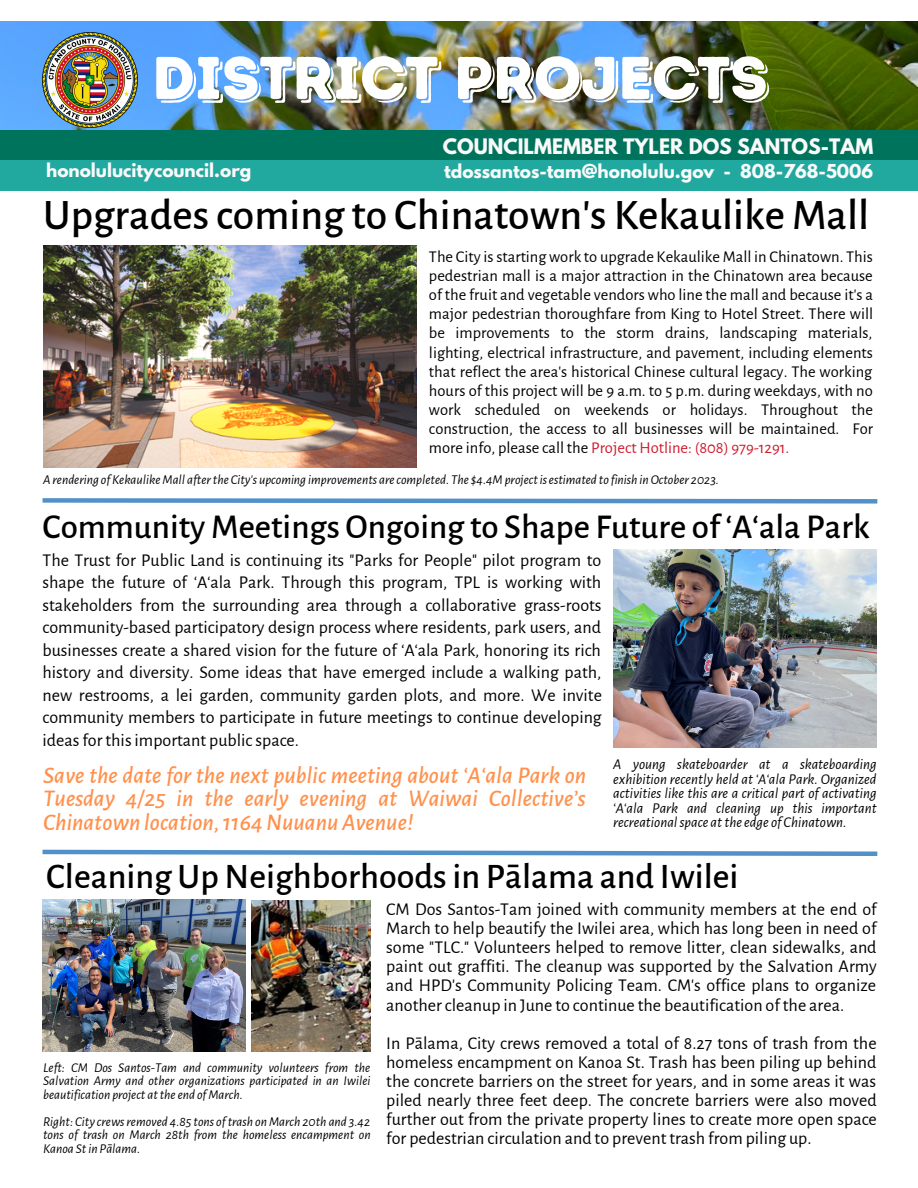
<style>
.page{position:relative;width:918px;height:1188px;background:#fff}
.page>*{position:absolute;margin:0;border:0;box-sizing:border-box;transform-origin:0 0}
.t1{font:60px "Intro Rust Base Shade";letter-spacing:-.01em;color:#fff}
.t2{font:500 43.65px "Alegreya Sans";color:#000}
.t3{font:500 36px "Alegreya Sans";color:#000}
.t4{font:500 34.95px "Alegreya Sans";color:#000}
.t5{font:italic 500 24px/23.7px "Alegreya Sans";color:#ff914d;text-align:justify}
.t6{font:700 18.9px "League Spartan";color:#f9f9f9}
.t7{font:18px/19.2px "Alegreya Sans";color:#000;text-align:justify}
.t8{font:700 16.95px "League Spartan";color:#f9f9f9}
.t9{font:16.5px/19.2px "Alegreya Sans";color:#000;text-align:justify}
.t10{font:italic 15px/14.7px "Alegreya Sans";color:#000;text-align:justify}
.t11{font:italic 13.5px/13.5px "Alegreya Sans";color:#000;text-align:justify}
.s1{color:#cf1b2c}
</style>
<div class="page">
<img style="left:0;top:21px;width:918px;height:110px">
<img style="left:43px;top:33px;width:94px;height:94px">
<svg style="left:42px;top:498px;width:836px;height:6px"></svg>
<svg style="left:42px;top:849px;width:836px;height:7px"></svg>
<img style="left:43px;top:245px;width:374px;height:222px">
<img style="left:613px;top:549px;width:263px;height:198px">
<img style="left:43px;top:899px;width:202px;height:152px">
<img style="left:252px;top:901px;width:119px;height:150px">
<div style="left:0;top:131px;width:918px;height:31px;background:#00735c"></div>
<div style="left:0;top:161px;width:918px;height:29px;background:#21a89f"></div>
<h1 class="t1" style="left:152px;top:42px;width:618px">DISTRICT PROJECTS</h1>
<p class="t6" style="left:443px;top:137px;width:432px">COUNCILMEMBER TYLER DOS SANTOS-TAM</p>
<p class="t8" style="left:46px;top:162px;width:207px">honolulucitycouncil.org</p>
<p class="t8" style="left:444px;top:162px;width:431px">tdossantos-tam@honolulu.gov - 808-768-5006</p>
<h2 class="t2" style="left:43px;top:194px;width:828px">Upgrades coming to Chinatown's Kekaulike Mall</h2>
<p class="t9" style="left:429px;top:247px;width:446px">The City is starting work to upgrade Kekaulike Mall in Chinatown. This pedestrian mall is a major attraction in the Chinatown area because of the fruit and vegetable vendors who line the mall and because it's a major pedestrian thoroughfare from King to Hotel Street. There will be improvements to the storm drains, landscaping materials, lighting, electrical infrastructure, and pavement, including elements that reflect the area's historical Chinese cultural legacy. The working hours of this project will be 9 a.m. to 5 p.m. during weekdays, with no work scheduled on weekends or holidays. Throughout the construction, the access to all businesses will be maintained. For more info, please call the <span class="s1">Project Hotline: (808) 979-1291.</span></p>
<p class="t11" style="left:43px;top:474px;width:677px">A rendering of KekaulikeMall afterthe City's upcoming improvements arecompleted. The $4.4Mprojectisestimated to finish inOctober 2023.</p>
<h3 class="t4" style="left:43px;top:510px;width:828px">Community Meetings Ongoing to Shape Future of ʻAʻala Park</h3>
<p class="t7" style="left:43px;top:549px;width:561px;line-height:22.5px">The Trust for Public Land is continuing its "Parks for People" pilot program to shape the future of ʻAʻala Park. Through this program, TPL is working with stakeholders from the surrounding area through a collaborative grass-roots community-based participatory design process where residents, park users, and businesses create a shared vision for the future of ʻAʻala Park, honoring its rich history and diversity. Some ideas that have emerged include a walking path, new restrooms, a lei garden, community garden plots, and more. We invite community members to participate in future meetings to continue developing ideas for this important public space.</p>
<h3 class="t5" style="left:43px;top:764px;width:545px">Save the date for the next public meeting about ʻAʻala Park on Tuesday 4/25 in the early evening at Waiwai Collective’s Chinatown location,1164Nuuanu Avenue!</h3>
<p class="t10" style="left:613px;top:757px;width:265px">A young skateboarder at a skateboarding exhibition recently held at ʻAʻala Park. Organized activities like this are a critical part of activating ʻAʻala Park and cleaning up this important recreationalspace attheedge of Chinatown.</p>
<h3 class="t3" style="left:46px;top:860px;width:694px">Cleaning Up Neighborhoods in Pālama and Iwilei</h3>
<p class="t7" style="left:386px;top:900px;width:492px">CM Dos Santos-Tam joined with community members at the end of March to help beautify the Iwilei area, which has long been in need of some "TLC." Volunteers helped to remove litter, clean sidewalks, and paint out graffiti. The cleanup was supported by the Salvation Army and HPD's Community Policing Team. CM's office plans to organize another cleanup in June to continue the beautification of the area.</p>
<p class="t7" style="left:386px;top:1034px;width:492px">In Pālama, City crews removed a total of 8.27 tons of trash from the homeless encampment on Kanoa St. Trash has been piling up behind the concrete barriers on the street for years, and in some areas it was piled nearly three feet deep. The concrete barriers were also moved further out from the private property lines to create more open space for pedestrian circulation and to prevent trash from piling up.</p>
<p class="t11" style="left:43px;top:1061px;width:329px">Left: CM Dos Santos-Tam and community volunteers from the Salvation Army and other organizations participated in an Iwilei beautification project attheend ofMarch.</p>
<p class="t11" style="left:43px;top:1115px;width:329px">Right: City crewsremoved 4.85 tons oftrash on March 20th and 3.42 tons of trash on March 28th from the homeless encampment on Kanoa Stin Pālama.</p>
</div>
